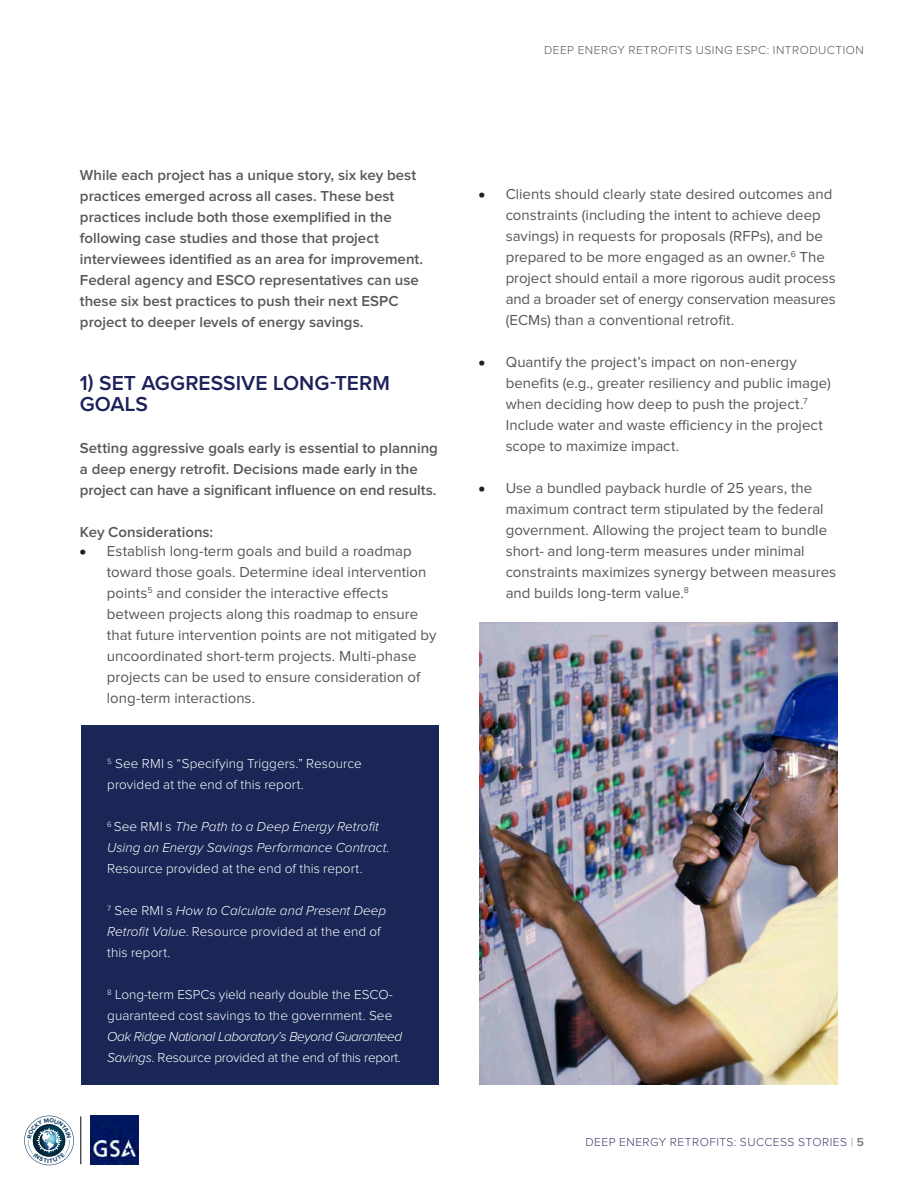
<style>
.page{position:relative;width:918px;height:1188px;background:#fff}
.page>*{position:absolute;margin:0;border:0;box-sizing:border-box;transform-origin:0 0}
.t1{font:600 21px/21px "Proxima Nova";letter-spacing:.005em;color:#1d2159}
.t2{font:15px/21px "Proxima Nova";color:#55565a}
.t3{font:600 15px/21px "Proxima Nova";color:#57585a}
.t4{font:300 13.5px/21px "Proxima Nova";letter-spacing:.005em;color:#fff}
.t5{font:italic 300 13.5px/21px "Proxima Nova";color:#fff}
.t6{font:300 12px "Proxima Nova";letter-spacing:.04em;color:#57585a}
.t7{font:300 12px "Proxima Nova";letter-spacing:.04em;color:#41406e}
.s1{font-family:"Times";font-size:18px;color:#231f20}
.s2{font-style:normal}
.s3{font-style:italic}
.s4{color:#76787b}
.s5{font-weight:600;color:#76787b}
</style>
<div class="page">
<div style="left:81px;top:726px;width:358px;height:359px;background:#192656"></div>
<img style="left:479px;top:622px;width:358px;height:463px">
<div style="left:83px;top:1120px;width:17px;height:62px;background:#231f20;opacity:.05"></div>
<hr style="left:80px;top:1116px;width:1px;height:48px;background:#000">
<img style="left:91px;top:1116px;width:48px;height:48px">
<svg style="left:24px;top:1116px;width:50px;height:49px"></svg>
<p class="t6" style="left:544px;top:45px;width:321px">DEEP ENERGY RETROFITS USING ESPC: INTRODUCTION</p>
<p class="t3" style="left:80px;top:165px;width:345px">While each project has a unique story, six key best practices emerged across all cases. These best practices include both those exemplified in the following case studies and those that project interviewees identified as an area for improvement.<br>Federal agency and ESCO representatives can use these six best practices to push their next ESPC project to deeper levels of energy savings.</p>
<h3 class="t1" style="left:80px;top:373px;width:312px">1) SET AGGRESSIVE LONG-TERM<br>GOALS</h3>
<p class="t3" style="left:80px;top:438px;width:360px">Setting aggressive goals early is essential to planning a deep energy retrofit. Decisions made early in the project can have a significant influence on end results.</p>
<p class="t3" style="left:80px;top:522px;width:135px">Key Considerations:</p>
<p class="t2" style="left:107px;top:541px;width:331px;text-indent:-27px"><span class="s1">•</span> Establish long-term goals and build a roadmap toward those goals. Determine ideal intervention points<sup>5</sup> and consider the interactive effects between projects along this roadmap to ensure that future intervention points are not mitigated by uncoordinated short-term projects. Multi-phase projects can be used to ensure consideration of long-term interactions.</p>
<p class="t4" style="left:107px;top:754px;width:256px"><sup>5</sup> See RMI s “Specifying Triggers.” Resource provided at the end of this report.</p>
<p class="t5" style="left:107px;top:817px;width:284px"><sup>6</sup> <span class="s2">See RMI s</span> The Path to a Deep Energy Retrofit<br>Using an Energy Savings Performance Contract<span class="s2">.<br>Resource provided at the end of this report.</span></p>
<p class="t4" style="left:107px;top:901px;width:280px"><sup>7</sup> See RMI s <span class="s3">How to Calculate and Present Deep<br>Retrofit Value</span>. Resource provided at the end of this report.</p>
<p class="t4" style="left:107px;top:985px;width:296px"><sup>8</sup> Long-term ESPCs yield nearly double the ESCO&shy;guaranteed cost savings to the government. See <span class="s3">Oak Ridge National Laboratory’s Beyond Guaranteed Savings</span>. Resource provided at the end of this report.</p>
<p class="t2" style="left:506px;top:184px;width:332px;text-indent:-27px"><span class="s1">•</span> Clients should clearly state desired outcomes and constraints (including the intent to achieve deep savings) in requests for proposals (RFPs), and be prepared to be more engaged as an owner.<sup>6</sup> The project should entail a more rigorous audit process and a broader set of energy conservation measures (ECMs) than a conventional retrofit.</p>
<p class="t2" style="left:506px;top:352px;width:327px;text-indent:-27px"><span class="s1">•</span> Quantify the project’s impact on non-energy benefits (e.g., greater resiliency and public image) when deciding how deep to push the project.<sup>7<br></sup>Include water and waste efficiency in the project scope to maximize impact.</p>
<p class="t2" style="left:506px;top:478px;width:332px;text-indent:-27px"><span class="s1">•</span> Use a bundled payback hurdle of 25 years, the maximum contract term stipulated by the federal government. Allowing the project team to bundle short- and long-term measures under minimal constraints maximizes synergy between measures and builds long-term value.<sup>8</sup></p>
<p class="t7" style="left:585px;top:1137px;width:280px">DEEP ENERGY RETROFITS: SUCCESS STORIES <span class="s4">|</span> <span class="s5">5</span></p>
</div>
